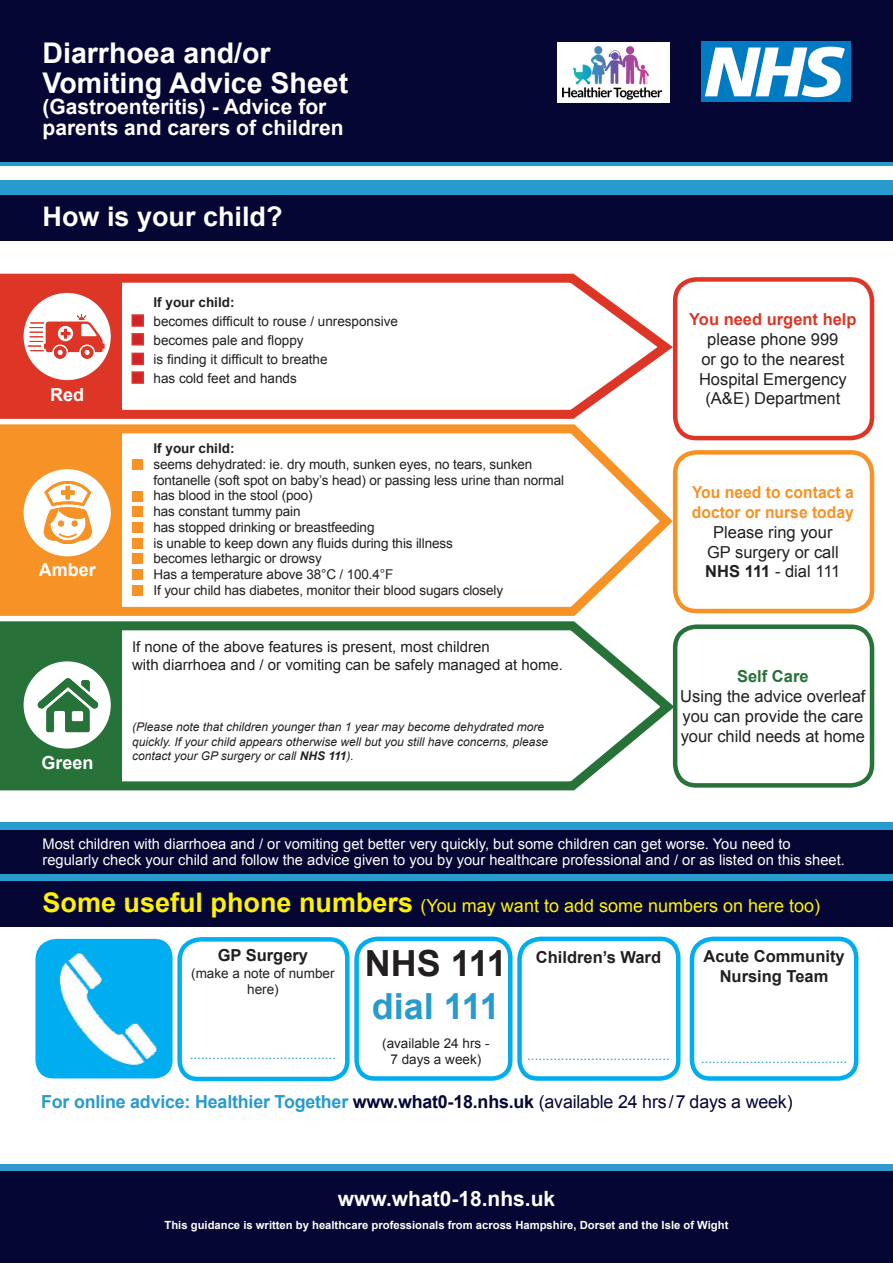
<style>
.page{position:relative;width:893px;height:1263px;background:#fff}
.page>*{position:absolute;margin:0;border:0;box-sizing:border-box;transform-origin:0 0}
.t1{font:700 36px/43.2px "Arial";color:#279bcd}
.t2{font:700 28.5px/30px "Arial";color:#fff}
.t3{font:700 27px "Arial";color:#fff}
.t4{font:700 21px/21px "Arial";color:#fff}
.t5{font:700 18px "Arial";letter-spacing:-.01em;color:#279bcd}
.t6{font:18px "Arial";color:#fff101}
.t7{font:700 18px "Arial";color:#fff}
.t8{font:16.5px/19.8px "Arial";color:#231f20;text-align:center}
.t9{font:700 16.5px/19.8px "Arial";color:#231f20;text-align:center}
.t10{font:700 16.5px/19.8px "Arial";color:#f69226;scale:.95 1}
.t11{font:700 16.5px "Arial";color:#dd3626}
.t12{font:700 16.5px "Arial";color:#267238}
.t13{font:15px "Arial";color:#231f20}
.t14{font:14.7px/16.5px "Arial";color:#fff}
.t15{font:13.5px/16.2px "Arial";letter-spacing:-.01em;color:#231f20;text-align:center}
.t16{font:13.5px "Arial";color:#279bcd}
.t17{font:700 13.5px "Arial";color:#231f20}
.t18{font:italic 12px/14.4px "Arial";color:#231f20}
.t19{font:700 11.25px "Arial";color:#fff}
.s1{font-weight:700}
.s2{font-weight:700;font-size:27px}
.s3{color:#231f20}
.s4{color:#050634}
.s5{font-weight:400;color:#050634}
</style>
<div class="page">
<div style="left:0;top:866px;width:893px;height:54px;background:#279bcd"></div>
<div style="left:0;top:881px;width:893px;height:46px;background:#050634"></div>
<div style="left:0;top:1164px;width:893px;height:55px;background:#3199cc"></div>
<div style="left:0;top:1171px;width:893px;height:92px;background:#050634"></div>
<svg style="left:35px;top:936px;width:824px;height:146px"></svg>
<div style="left:0;top:0;width:893px;height:164px;background:#050634"></div>
<svg style="left:0;top:621px;width:681px;height:170px"></svg>
<div style="left:0;top:628px;width:122px;height:156px;background:#267238"></div>
<svg style="left:0;top:423px;width:679px;height:193px"></svg>
<div style="left:0;top:430px;width:122px;height:183px;background:#f69226"></div>
<svg style="left:0;top:273px;width:680px;height:150px"></svg>
<div style="left:0;top:277px;width:122px;height:140px;background:#dd3626"></div>
<div style="left:673px;top:624px;width:201px;height:164px;border:4px solid #267238;border-radius:21px"></div>
<div style="left:0;top:181px;width:893px;height:53px;background:#279bcd"></div>
<div style="left:0;top:196px;width:893px;height:45px;background:#050634"></div>
<div style="left:673px;top:450px;width:201px;height:163px;border:4px solid #f69226;border-radius:21px"></div>
<div style="left:132px;top:459px;width:11px;height:11px;background:#f69226"></div>
<div style="left:132px;top:491px;width:11px;height:11px;background:#f69226"></div>
<div style="left:132px;top:506px;width:11px;height:11px;background:#f69226"></div>
<div style="left:132px;top:522px;width:11px;height:11px;background:#f69226"></div>
<div style="left:132px;top:538px;width:11px;height:11px;background:#f69226"></div>
<div style="left:673px;top:277px;width:201px;height:163px;border:4px solid #dd3626;border-radius:21px"></div>
<div style="left:131px;top:314px;width:13px;height:13px;background:#d1232a;border:2px solid #dd3626"></div>
<div style="left:131px;top:333px;width:13px;height:13px;background:#d1232a;border:2px solid #dd3626"></div>
<div style="left:131px;top:353px;width:13px;height:12px;background:#d1232a;border:2px solid #dd3626"></div>
<div style="left:131px;top:371px;width:13px;height:13px;background:#d1232a;border:2px solid #dd3626"></div>
<hr style="left:0;top:162px;width:893px;height:4px;background:#279bcd">
<div style="left:0;top:823px;width:893px;height:22px;background:#279bcd"></div>
<div style="left:132px;top:553px;width:11px;height:11px;background:#f69226"></div>
<div style="left:24px;top:661px;width:87px;height:87px;background:#fff;border-radius:50%"></div>
<div style="left:24px;top:293px;width:87px;height:87px;background:#fff;border-radius:50%"></div>
<div style="left:132px;top:569px;width:11px;height:11px;background:#f69226"></div>
<div style="left:132px;top:585px;width:11px;height:11px;background:#f69226"></div>
<div style="left:0;top:830px;width:893px;height:43px;background:#050634"></div>
<svg style="left:28px;top:314px;width:77px;height:45px"></svg>
<div style="left:24px;top:469px;width:87px;height:87px;background:#fff;border-radius:50%"></div>
<svg style="left:44px;top:481px;width:48px;height:63px"></svg>
<svg style="left:38px;top:678px;width:60px;height:54px"></svg>
<div style="left:701px;top:42px;width:149px;height:60px;background:#007ac2"></div>
<svg style="left:705px;top:47px;width:140px;height:50px"></svg>
<div style="left:557px;top:42px;width:112px;height:60px;background:#fff"></div>
<img style="left:563px;top:46px;width:99px;height:54px">
<p class="t2" style="left:43px;top:39px;width:307px">Diarrhoea and/or<br>Vomiting Advice Sheet</p>
<p class="t4" style="left:43px;top:97px;width:303px">(Gastroenteritis) - Advice for parents and carers of children</p>
<p class="t3" style="left:43px;top:198px;width:242px">How is your child?</p>
<p class="t7" style="left:50px;top:383px;width:36px">Red</p>
<p class="t7" style="left:39px;top:558px;width:59px">Amber</p>
<p class="t7" style="left:41px;top:750px;width:54px">Green</p>
<p class="t17" style="left:153px;top:293px;width:83px">If your child:</p>
<p class="t15" style="left:153px;top:313px;width:246px">becomes difficult to rouse / unresponsive</p>
<p class="t15" style="left:153px;top:332px;width:152px">becomes pale and floppy</p>
<p class="t15" style="left:153px;top:351px;width:176px">is finding it difficult to breathe</p>
<p class="t15" style="left:153px;top:370px;width:145px">has cold feet and hands</p>
<p class="t17" style="left:153px;top:439px;width:83px">If your child:</p>
<p class="t15" style="left:153px;top:456px;width:412px;line-height:15.8px;text-align:left">seems dehydrated: ie. dry mouth, sunken eyes, no tears, sunken fontanelle (soft spot on baby’s head) or passing less urine than normal</p>
<p class="t15" style="left:153px;top:488px;width:161px">has blood in the stool (poo)</p>
<p class="t15" style="left:153px;top:503px;width:149px">has constant tummy pain</p>
<p class="t15" style="left:153px;top:519px;width:223px">has stopped drinking or breastfeeding</p>
<p class="t15" style="left:153px;top:535px;width:301px">is unable to keep down any fluids during this illness</p>
<p class="t15" style="left:153px;top:551px;width:170px">becomes lethargic or drowsy</p>
<p class="t15" style="left:153px;top:566px;width:241px">Has a temperature above 38°C / 100.4°F</p>
<p class="t15" style="left:153px;top:582px;width:351px">If your child has diabetes, monitor their blood sugars closely</p>
<p class="t13" style="left:132px;top:637px;width:359px">If none of the above features is present, most children</p>
<p class="t13" style="left:132px;top:655px;width:433px">with diarrhoea and / or vomiting can be safely managed at home.</p>
<p class="t18" style="left:132px;top:720px;width:417px">(Please note that children younger than 1 year may become dehydrated more quickly. If your child appears otherwise well but you still have concerns, please contact your GP surgery or call <span class="s1">NHS 111</span>).</p>
<p class="t11" style="left:689px;top:308px;width:169px">You need urgent help</p>
<p class="t8" style="left:701px;top:329px;width:145px">please phone 999 or go to the nearest</p>
<p class="t8" style="left:699px;top:369px;width:149px">Hospital Emergency</p>
<p class="t8" style="left:705px;top:389px;width:136px">(A&amp;E) Department</p>
<p class="t10" style="left:692px;top:483px;width:172px">You need to contact a doctor or nurse today</p>
<p class="t8" style="left:705px;top:522px;width:137px">Please ring your<br>GP surgery or call<br><span class="s1">NHS 111</span> - dial 111</p>
<p class="t12" style="left:737px;top:665px;width:73px">Self Care</p>
<p class="t8" style="left:680px;top:687px;width:187px;text-align:left">Using the advice overleaf you can provide the care your child needs at home</p>
<p class="t14" style="left:43px;top:835px;width:804px">Most children with diarrhoea and / or vomiting get better very quickly, but some children can get worse. You need to regularly check your child and follow the advice given to you by your healthcare professional and / or as listed on this sheet.</p>
<p class="t6" style="left:43px;top:893px;width:779px"><span class="s2">Some useful phone numbers</span> (You may want to add some numbers on here too)</p>
<p class="t9" style="left:218px;top:946px;width:92px">GP Surgery</p>
<p class="t15" style="left:191px;top:965px;width:145px">(make a note of number here)</p>
<p class="t16" style="left:190px;top:1045px;width:148px">.......................................</p>
<p class="t1" style="left:365px;top:942px;width:144px"><span class="s3">NHS 111 </span>dial 111</p>
<p class="t15" style="left:382px;top:1035px;width:109px">(available 24 hrs -</p>
<p class="t15" style="left:390px;top:1051px;width:92px">7 days a week)</p>
<p class="t9" style="left:536px;top:948px;width:127px">Children’s Ward</p>
<p class="t16" style="left:527px;top:1046px;width:144px">......................................</p>
<p class="t9" style="left:703px;top:947px;width:143px">Acute Community<br>Nursing Team</p>
<p class="t16" style="left:701px;top:1049px;width:148px">.......................................</p>
<p class="t5" style="left:41px;top:1090px;width:753px">For online advice: Healthier Together <span class="s4">www.what0-18.nhs.uk</span> <span class="s5">(available 24 hrs / 7 days a week)</span></p>
<p class="t4" style="left:338px;top:1189px;width:219px">www.what0-18.nhs.uk</p>
<p class="t19" style="left:165px;top:1217px;width:565px">This guidance is written by healthcare professionals from across Hampshire, Dorset and the Isle of Wight</p>
</div>
